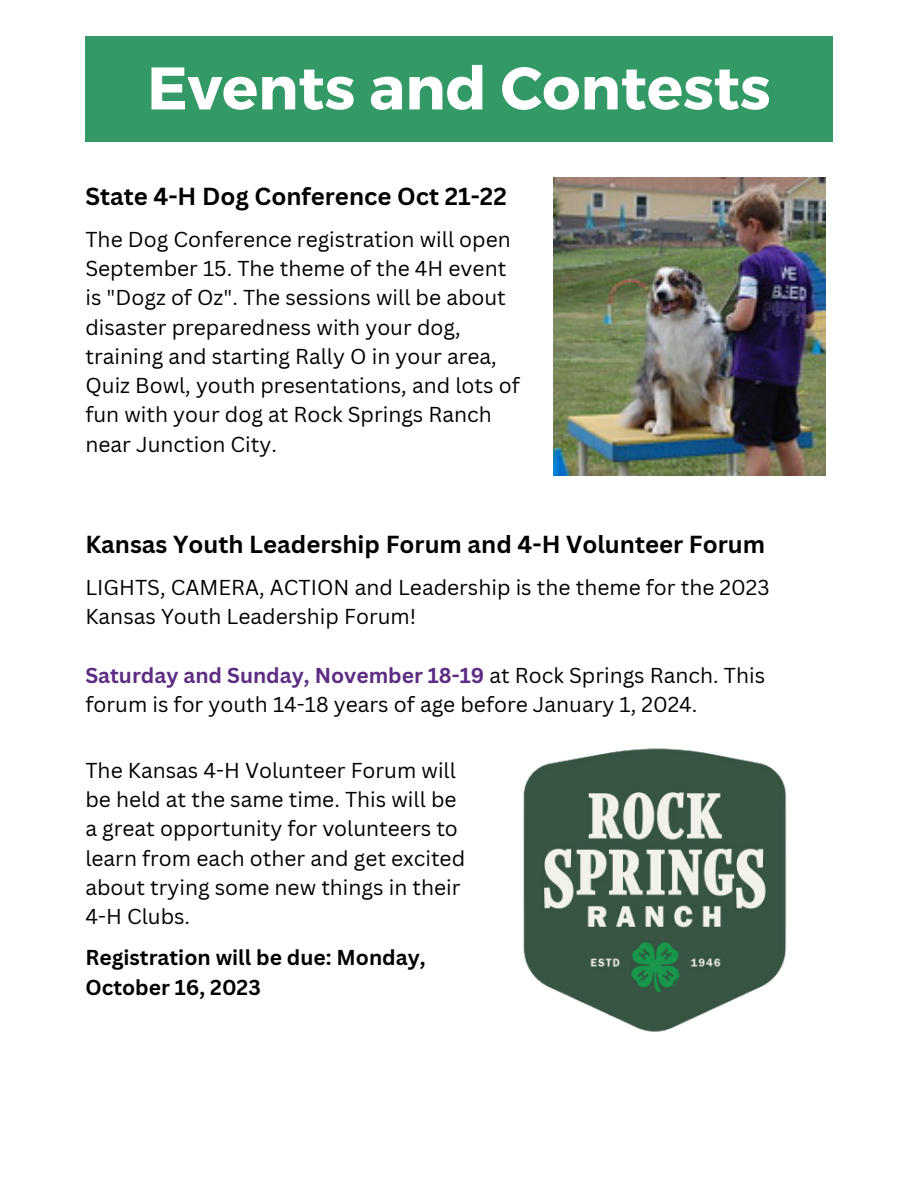
<style>
.page{position:relative;width:918px;height:1188px;background:#fff}
.page>*{position:absolute;margin:0;border:0;box-sizing:border-box;transform-origin:0 0}
.t1{font:700 60px "Montserrat";color:#fff}
.t2{font:700 24px "Canva Sans";color:#000}
.t3{font:21px/29.2px "Canva Sans";color:#000}
.t4{font:700 21px/29.2px "Canva Sans";color:#000}
.s1{font-weight:700;color:#5c2d83}
</style>
<div class="page">
<div style="left:85px;top:36px;width:747px;height:106px;background:#396"></div>
<img style="left:554px;top:177px;width:272px;height:298px">
<img style="left:523px;top:748px;width:264px;height:284px">
<p class="t1" style="left:147px;top:49px;width:625px">Events and Contests</p>
<p class="t2" style="left:85px;top:179px;width:423px">State 4-H Dog Conference Oct 21-22</p>
<p class="t3" style="left:85px;top:224px;width:436px">The Dog Conference registration will open September 15. The theme of the 4H event is "Dogz of Oz". The sessions will be about disaster preparedness with your dog, training and starting Rally O in your area, Quiz Bowl, youth presentations, and lots of fun with your dog at Rock Springs Ranch near Junction City.</p>
<p class="t2" style="left:85px;top:528px;width:681px">Kansas Youth Leadership Forum and 4-H Volunteer Forum</p>
<p class="t3" style="left:85px;top:572px;width:686px">LIGHTS, CAMERA, ACTION and Leadership is the theme for the 2023<br>Kansas Youth Leadership Forum!</p>
<p class="t3" style="left:85px;top:660px;width:681px"><span class="s1">Saturday and Sunday, November 18-19</span> at Rock Springs Ranch. This forum is for youth 14-18 years of age before January 1, 2024.</p>
<p class="t3" style="left:85px;top:755px;width:381px">The Kansas 4-H Volunteer Forum will be held at the same time. This will be a great opportunity for volunteers to learn from each other and get excited about trying some new things in their<br>4-H Clubs.</p>
<p class="t4" style="left:85px;top:943px;width:342px">Registration will be due: Monday,<br>October 16, 2023</p>
</div>
